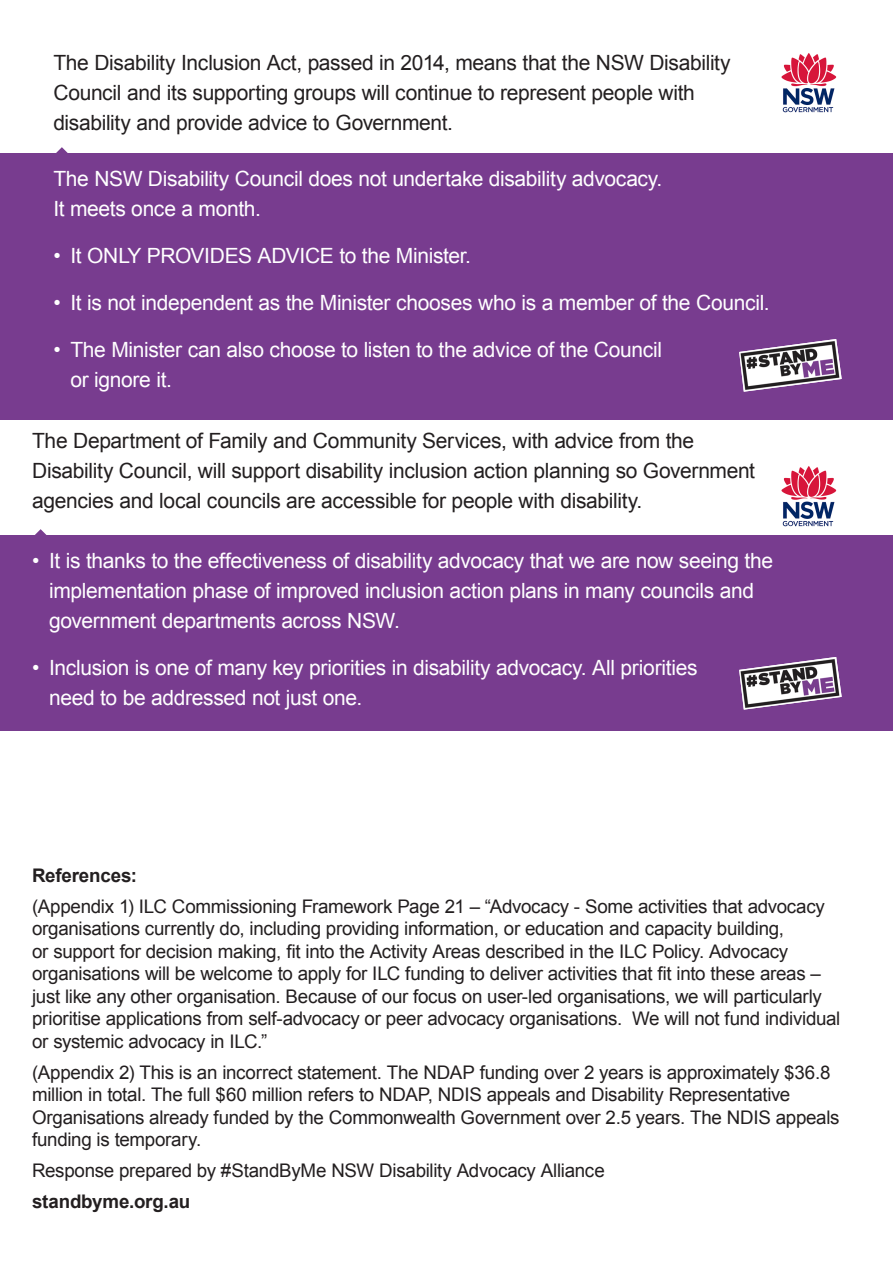
<style>
.page{position:relative;width:893px;height:1263px;background:#fff}
.page>*{position:absolute;margin:0;border:0;box-sizing:border-box;transform-origin:0 0}
.t1{font:21px/30px "Arial";letter-spacing:-.015em;color:#fff}
.t2{font:21px/30px "Arial";letter-spacing:-.015em;color:#231f20}
.t3{font:18.75px/22.5px "Arial";letter-spacing:-.015em;color:#231f20}
.t4{font:700 18.75px "Arial";letter-spacing:-.01em;color:#231f20}
</style>
<div class="page">
<svg style="left:35px;top:529px;width:12px;height:6px"></svg>
<div style="left:0;top:535px;width:893px;height:196px;background:#783c8f"></div>
<img style="left:781px;top:466px;width:56px;height:61px">
<img style="left:739px;top:657px;width:103px;height:53px">
<svg style="left:56px;top:147px;width:12px;height:6px"></svg>
<div style="left:0;top:153px;width:893px;height:266px;background:#783c8f"></div>
<img style="left:781px;top:53px;width:56px;height:60px">
<img style="left:739px;top:339px;width:103px;height:53px">
<p class="t2" style="left:53px;top:48px;width:679px">The Disability Inclusion Act, passed in 2014, means that the NSW Disability<br>Council and its supporting groups will continue to represent people with disability and provide advice to Government.</p>
<p class="t1" style="left:53px;top:164px;width:611px">The NSW Disability Council does not undertake disability advocacy.<br>It meets once a month.</p>
<p class="t1" style="left:53px;top:241px;width:419px">• It ONLY PROVIDES ADVICE to the Minister.</p>
<p class="t1" style="left:53px;top:288px;width:718px">• It is not independent as the Minister chooses who is a member of the Council.</p>
<p class="t1" style="left:70px;top:335px;width:593px;text-indent:-17px">• The Minister can also choose to listen to the advice of the Council or ignore it.</p>
<p class="t2" style="left:32px;top:425px;width:724px">The Department of Family and Community Services, with advice from the<br>Disability Council, will support disability inclusion action planning so Government agencies and local councils are accessible for people with disability.</p>
<p class="t1" style="left:49px;top:546px;width:725px;text-indent:-17px">• It is thanks to the effectiveness of disability advocacy that we are now seeing the implementation phase of improved inclusion action plans in many councils and government departments across NSW.</p>
<p class="t1" style="left:49px;top:653px;width:650px;text-indent:-17px">• Inclusion is one of many key priorities in disability advocacy. All priorities need to be addressed not just one.</p>
<p class="t4" style="left:32px;top:863px;width:106px">References:</p>
<p class="t3" style="left:32px;top:895px;width:810px">(Appendix 1) ILC Commissioning Framework Page 21 – “Advocacy - Some activities that advocacy organisations currently do, including providing information, or education and capacity building,<br>or support for decision making, fit into the Activity Areas described in the ILC Policy. Advocacy organisations will be welcome to apply for ILC funding to deliver activities that fit into these areas – just like any other organisation. Because of our focus on user-led organisations, we will particularly prioritise applications from self-advocacy or peer advocacy organisations. We will not fund individual or systemic advocacy in ILC.”</p>
<p class="t3" style="left:32px;top:1061px;width:809px">(Appendix 2) This is an incorrect statement. The NDAP funding over 2 years is approximately $36.8 million in total. The full $60 million refers to NDAP, NDIS appeals and Disability Representative Organisations already funded by the Commonwealth Government over 2.5 years. The NDIS appeals funding is temporary.</p>
<p class="t3" style="left:32px;top:1160px;width:574px">Response prepared by #StandByMe NSW Disability Advocacy Alliance</p>
<p class="t4" style="left:32px;top:1189px;width:160px">standbyme.org.au</p>
</div>
